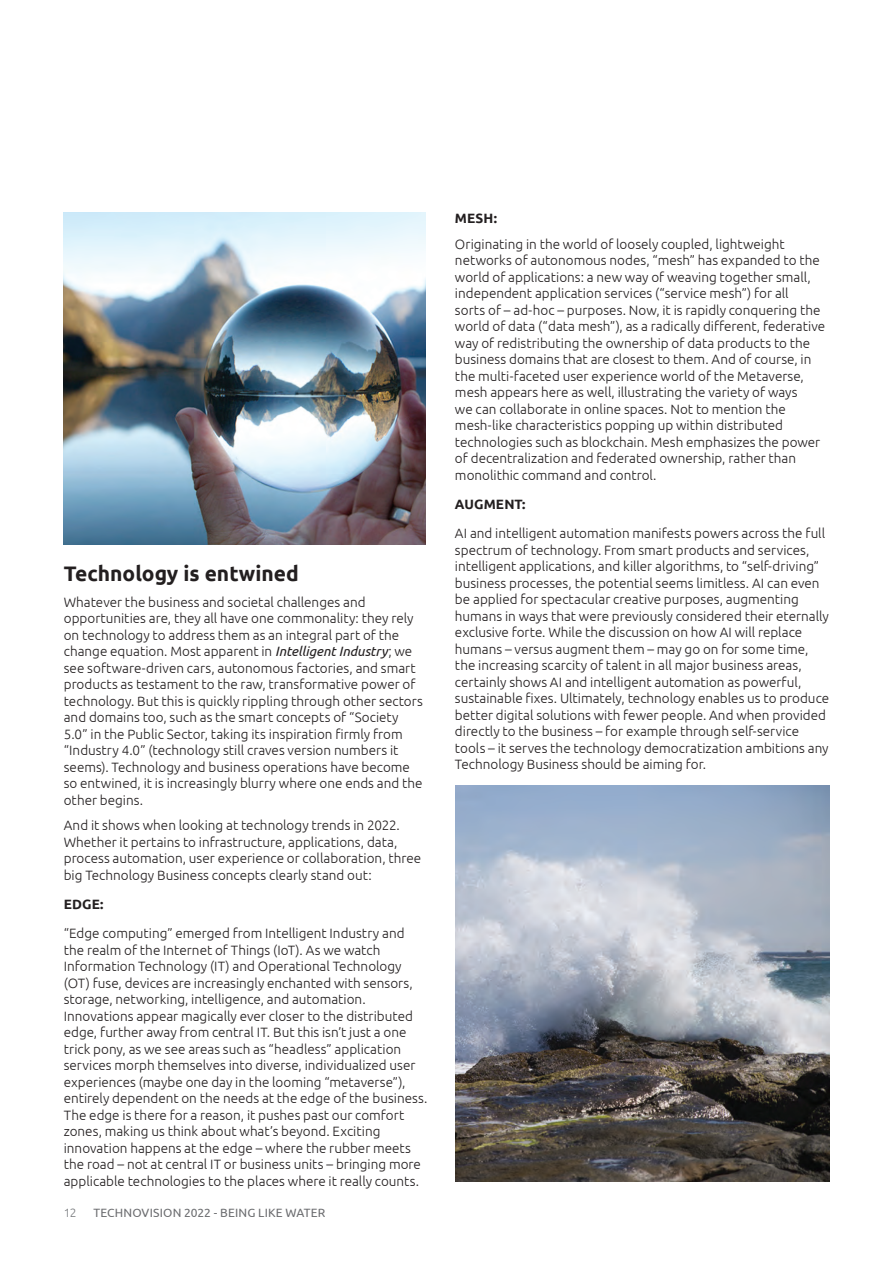
<style>
.page{position:relative;width:893px;height:1263px;background:#fff}
.page>*{position:absolute;margin:0;border:0;box-sizing:border-box;transform-origin:0 0}
.t1{font:700 21px "Ubuntu";color:#231f20}
.t2{font:300 13.5px/16.5px "Ubuntu";color:#231f20}
.t3{font:700 13.5px "Ubuntu";letter-spacing:.01em;color:#231f20}
.t4{font:12px "Ubuntu";letter-spacing:.015em;color:#6c6d70}
.t5{font:300 12px "Ubuntu";color:#76787b}
.s1{font-weight:400;font-style:italic}
</style>
<div class="page">
<img style="left:64px;top:213px;width:361px;height:332px">
<img style="left:455px;top:786px;width:374px;height:395px">
<h1 class="t1" style="left:64px;top:561px;width:236px">Technology is entwined</h1>
<p class="t2" style="left:64px;top:593px;width:361px">Whatever the business and societal challenges and opportunities are, they all have one commonality: they rely on technology to address them as an integral part of the change equation. Most apparent in <span class="s1">Intelligent Industry</span>; we see software-driven cars, autonomous factories, and smart products as testament to the raw, transformative power of technology. But this is quickly rippling through other sectors and domains too, such as the smart concepts of “Society 5.0” in the Public Sector, taking its inspiration firmly from “Industry 4.0” (technology still craves version numbers it seems). Technology and business operations have become so entwined, it is increasingly blurry where one ends and the other begins.</p>
<p class="t2" style="left:64px;top:817px;width:359px">And it shows when looking at technology trends in 2022.<br>Whether it pertains to infrastructure, applications, data, process automation, user experience or collaboration, three big Technology Business concepts clearly stand out:</p>
<p class="t3" style="left:64px;top:896px;width:41px">EDGE:</p>
<p class="t2" style="left:64px;top:925px;width:365px">“Edge computing” emerged from Intelligent Industry and the realm of the Internet of Things (IoT). As we watch Information Technology (IT) and Operational Technology (OT) fuse, devices are increasingly enchanted with sensors, storage, networking, intelligence, and automation.<br>Innovations appear magically ever closer to the distributed edge, further away from central IT. But this isn’t just a one trick pony, as we see areas such as “headless” application services morph themselves into diverse, individualized user experiences (maybe one day in the looming “metaverse”), entirely dependent on the needs at the edge of the business.<br>The edge is there for a reason, it pushes past our comfort zones, making us think about what’s beyond. Exciting innovation happens at the edge – where the rubber meets the road – not at central IT or business units – bringing more applicable technologies to the places where it really counts.</p>
<p class="t5" style="left:64px;top:1205px;width:14px">12</p>
<p class="t4" style="left:94px;top:1205px;width:233px">TECHNOVISION 2022 - BEING LIKE WATER</p>
<p class="t3" style="left:455px;top:210px;width:44px">MESH:</p>
<p class="t2" style="left:455px;top:235px;width:372px">Originating in the world of loosely coupled, lightweight networks of autonomous nodes, “mesh” has expanded to the world of applications: a new way of weaving together small, independent application services (“service mesh”) for all<br>sorts of – ad-hoc – purposes. Now, it is rapidly conquering the world of data (“data mesh”), as a radically different, federative way of redistributing the ownership of data products to the business domains that are closest to them. And of course, in the multi-faceted user experience world of the Metaverse, mesh appears here as well, illustrating the variety of ways<br>we can collaborate in online spaces. Not to mention the mesh-like characteristics popping up within distributed technologies such as blockchain. Mesh emphasizes the power of decentralization and federated ownership, rather than monolithic command and control.</p>
<p class="t3" style="left:455px;top:496px;width:72px">AUGMENT:</p>
<p class="t2" style="left:455px;top:525px;width:376px">AI and intelligent automation manifests powers across the full spectrum of technology. From smart products and services, intelligent applications, and killer algorithms, to “self-driving” business processes, the potential seems limitless. AI can even be applied for spectacular creative purposes, augmenting humans in ways that were previously considered their eternally exclusive forte. While the discussion on how AI will replace humans – versus augment them – may go on for some time, the increasing scarcity of talent in all major business areas, certainly shows AI and intelligent automation as powerful, sustainable fixes. Ultimately, technology enables us to produce better digital solutions with fewer people. And when provided directly to the business – for example through self-service tools – it serves the technology democratization ambitions any Technology Business should be aiming for.</p>
</div>
